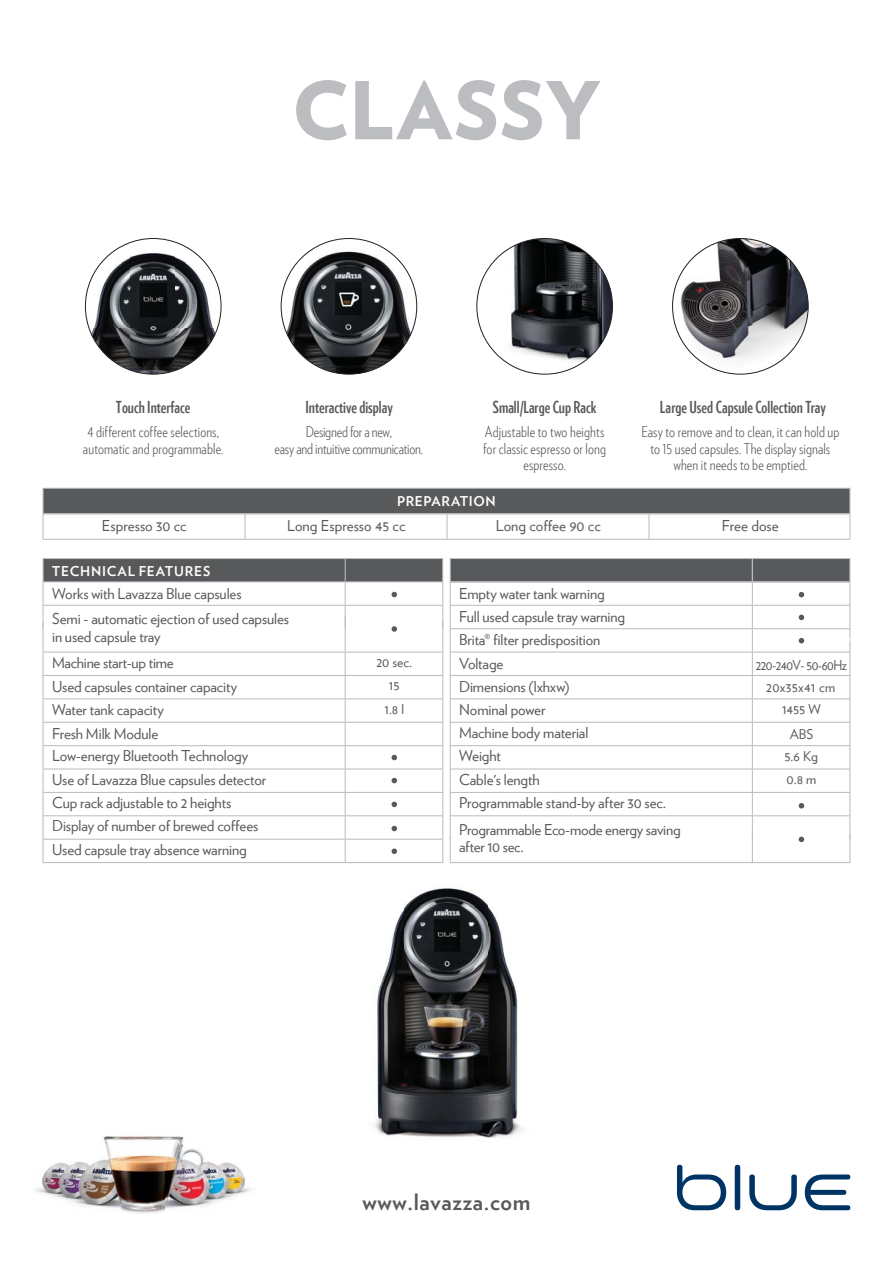
<style>
.page{position:relative;width:893px;height:1263px;background:#fff}
.page>*{position:absolute;margin:0;border:0;box-sizing:border-box;transform-origin:0 0}
.t1{font:900 79.5px "Verlag";letter-spacing:.005em;color:#bbbdc0}
.t2{font:700 22.5px "Verlag";letter-spacing:.03em;color:#58595b}
.t3{font:700 16.5px "Verlag Compressed";color:#58595b}
.t4{font:15px/18px "Verlag";letter-spacing:-.01em;color:#58595b}
.t5{font:300 15px/16.5px "Verlag Condensed";letter-spacing:.005em;color:#58595b;text-align:center}
.t6{font:300 15px/16.5px "Verlag Condensed";letter-spacing:-.015em;color:#58595b;text-align:center}
.t7{font:700 13.5px "Verlag";letter-spacing:.05em;color:#fff}
.t8{font:13.5px/23.2px "Verlag";color:#58595b}
.t9{font:13.5px "Verlag";letter-spacing:-.04em;color:#58595b;scale:.93 1}
.t10{font:13.5px/22.4px "Verlag";letter-spacing:.02em;color:#58595b;text-align:center}
</style>
<div class="page">
<div style="left:43px;top:488px;width:807px;height:26px;background:#58595b"></div>
<hr style="left:43px;top:488px;width:807px;height:1px;background:#bbbdc0">
<img style="left:88px;top:241px;width:43px;height:43px">
<img style="left:131px;top:238px;width:45px;height:46px">
<img style="left:176px;top:242px;width:42px;height:42px">
<img style="left:85px;top:284px;width:136px;height:45px">
<img style="left:88px;top:329px;width:43px;height:42px">
<img style="left:131px;top:329px;width:45px;height:45px">
<img style="left:176px;top:329px;width:42px;height:42px">
<img style="left:477px;top:238px;width:135px;height:136px;border-radius:50%">
<img style="left:672px;top:238px;width:136px;height:136px;border-radius:50%">
<hr style="left:43px;top:622px;width:1px;height:30px;background:#bbbdc0">
<hr style="left:345px;top:616px;width:1px;height:36px;background:#bbbdc0">
<hr style="left:442px;top:621px;width:1px;height:31px;background:#bbbdc0">
<hr style="left:43px;top:651px;width:298px;height:2px;background:#bbbdc0">
<hr style="left:341px;top:651px;width:102px;height:2px;background:#bbbdc0">
<hr style="left:43px;top:675px;width:298px;height:1px;background:#bbbdc0">
<hr style="left:341px;top:675px;width:102px;height:1px;background:#bbbdc0">
<hr style="left:43px;top:698px;width:298px;height:1px;background:#bbbdc0">
<hr style="left:43px;top:722px;width:298px;height:1px;background:#bbbdc0">
<hr style="left:341px;top:698px;width:102px;height:1px;background:#bbbdc0">
<hr style="left:341px;top:722px;width:102px;height:1px;background:#bbbdc0">
<hr style="left:43px;top:745px;width:298px;height:1px;background:#bbbdc0">
<hr style="left:341px;top:745px;width:102px;height:1px;background:#bbbdc0">
<hr style="left:43px;top:768px;width:298px;height:1px;background:#bbbdc0">
<hr style="left:341px;top:768px;width:102px;height:1px;background:#bbbdc0">
<hr style="left:43px;top:792px;width:298px;height:1px;background:#bbbdc0">
<hr style="left:341px;top:792px;width:102px;height:1px;background:#bbbdc0">
<hr style="left:43px;top:815px;width:298px;height:1px;background:#bbbdc0">
<hr style="left:341px;top:815px;width:102px;height:1px;background:#bbbdc0">
<hr style="left:43px;top:839px;width:298px;height:1px;background:#bbbdc0">
<svg style="left:43px;top:652px;width:1px;height:210px"></svg>
<hr style="left:341px;top:839px;width:102px;height:1px;background:#bbbdc0">
<svg style="left:345px;top:652px;width:1px;height:210px"></svg>
<svg style="left:442px;top:652px;width:1px;height:210px"></svg>
<hr style="left:43px;top:862px;width:400px;height:1px;background:#bbbdc0">
<hr style="left:450px;top:862px;width:400px;height:1px;background:#bbbdc0">
<svg style="left:43px;top:558px;width:400px;height:74px"></svg>
<svg style="left:392px;top:755px;width:5px;height:5px"></svg>
<svg style="left:392px;top:778px;width:5px;height:5px"></svg>
<svg style="left:392px;top:802px;width:5px;height:5px"></svg>
<svg style="left:392px;top:826px;width:5px;height:5px"></svg>
<svg style="left:392px;top:848px;width:5px;height:6px"></svg>
<svg style="left:450px;top:558px;width:400px;height:304px"></svg>
<hr style="left:43px;top:513px;width:202px;height:1px;background:#bbbdc0">
<svg style="left:43px;top:489px;width:1px;height:50px"></svg>
<hr style="left:245px;top:513px;width:202px;height:1px;background:#bbbdc0">
<svg style="left:245px;top:514px;width:1px;height:25px"></svg>
<hr style="left:447px;top:513px;width:202px;height:1px;background:#bbbdc0">
<hr style="left:446px;top:514px;width:2px;height:25px;background:#bbbdc0">
<hr style="left:649px;top:513px;width:201px;height:1px;background:#bbbdc0">
<svg style="left:648px;top:514px;width:1px;height:25px"></svg>
<svg style="left:849px;top:489px;width:1px;height:50px"></svg>
<hr style="left:43px;top:539px;width:807px;height:1px;background:#bbbdc0">
<img style="left:375px;top:888px;width:147px;height:250px">
<img style="left:281px;top:238px;width:136px;height:136px;border-radius:50%">
<svg style="left:677px;top:1165px;width:173px;height:45px"></svg>
<img style="left:35px;top:1136px;width:216px;height:77px">
<h1 class="t1" style="left:292px;top:76px;width:311px">CLASSY</h1>
<p class="t3" style="left:493px;top:400px;width:105px">Small/Large Cup Rack</p>
<p class="t3" style="left:660px;top:400px;width:167px">Large Used Capsule Collection Tray</p>
<p class="t3" style="left:116px;top:400px;width:76px">Touch Interface</p>
<p class="t5" style="left:83px;top:424px;width:142px;text-align:left">4 different coffee selections, automatic and programmable.</p>
<p class="t5" style="left:483px;top:424px;width:124px">Adjustable to two heights for classic espresso or long espresso.</p>
<p class="t5" style="left:641px;top:424px;width:200px">Easy to remove and to clean, it can hold up to 15 used capsules. The display signals when it needs to be emptied.</p>
<p class="t3" style="left:305px;top:400px;width:89px">Interactive display</p>
<p class="t6" style="left:275px;top:424px;width:150px">Designed for a new,<br>easy and intuitive communication.</p>
<p class="t7" style="left:397px;top:495px;width:100px">PREPARATION</p>
<p class="t4" style="left:102px;top:517px;width:86px">Espresso 30 cc</p>
<p class="t4" style="left:496px;top:517px;width:106px">Long coffee 90 cc</p>
<p class="t4" style="left:287px;top:517px;width:120px">Long Espresso 45 cc</p>
<p class="t4" style="left:722px;top:517px;width:59px">Free dose</p>
<p class="t7" style="left:52px;top:565px;width:160px">TECHNICAL FEATURES</p>
<p class="t4" style="left:52px;top:585px;width:191px">Works with Lavazza Blue capsules</p>
<p class="t4" style="left:459px;top:585px;width:147px">Empty water tank warning</p>
<p class="t4" style="left:52px;top:611px;width:239px">Semi - automatic ejection of used capsules in used capsule tray</p>
<p class="t4" style="left:459px;top:608px;width:168px">Full used capsule tray warning</p>
<p class="t4" style="left:52px;top:655px;width:123px">Machine start-up time</p>
<p class="t4" style="left:459px;top:632px;width:143px">Brita® filter predisposition</p>
<p class="t4" style="left:459px;top:655px;width:46px">Voltage</p>
<p class="t8" style="left:376px;top:651px;width:37px;text-align:center">20 sec.<br>15<br>1.8 l</p>
<p class="t4" style="left:459px;top:678px;width:112px">Dimensions (lxhxw)</p>
<p class="t4" style="left:52px;top:678px;width:187px">Used capsules container capacity</p>
<p class="t4" style="left:52px;top:701px;width:113px">Water tank capacity</p>
<p class="t4" style="left:459px;top:699px;width:131px;line-height:22.8px">Nominal power<br>Machine body material</p>
<p class="t4" style="left:52px;top:725px;width:108px">Fresh Milk Module</p>
<p class="t4" style="left:52px;top:748px;width:198px">Low-energy Bluetooth Technology</p>
<p class="t4" style="left:459px;top:748px;width:43px">Weight</p>
<p class="t4" style="left:52px;top:772px;width:216px">Use of Lavazza Blue capsules detector</p>
<p class="t4" style="left:459px;top:772px;width:82px">Cable's length</p>
<p class="t4" style="left:52px;top:795px;width:181px">Cup rack adjustable to 2 heights</p>
<p class="t4" style="left:459px;top:795px;width:209px">Programmable stand-by after 30 sec.</p>
<p class="t4" style="left:52px;top:815px;width:208px;line-height:23.9px">Display of number of brewed coffees<br>Used capsule tray absence warning</p>
<p class="t4" style="left:459px;top:822px;width:223px;line-height:16.5px">Programmable Eco-mode energy saving after 10 sec.</p>
<p class="t9" style="left:756px;top:659px;width:99px">220-240V- 50-60Hz</p>
<p class="t10" style="left:766px;top:677px;width:70px">20x35x41 cm<br>1455 W</p>
<p class="t8" style="left:790px;top:723px;width:25px">ABS</p>
<p class="t8" style="left:784px;top:746px;width:35px">5.6 Kg<br>0.8 m</p>
<h2 class="t2" style="left:363px;top:1192px;width:169px">www.lavazza.com</h2>
</div>
